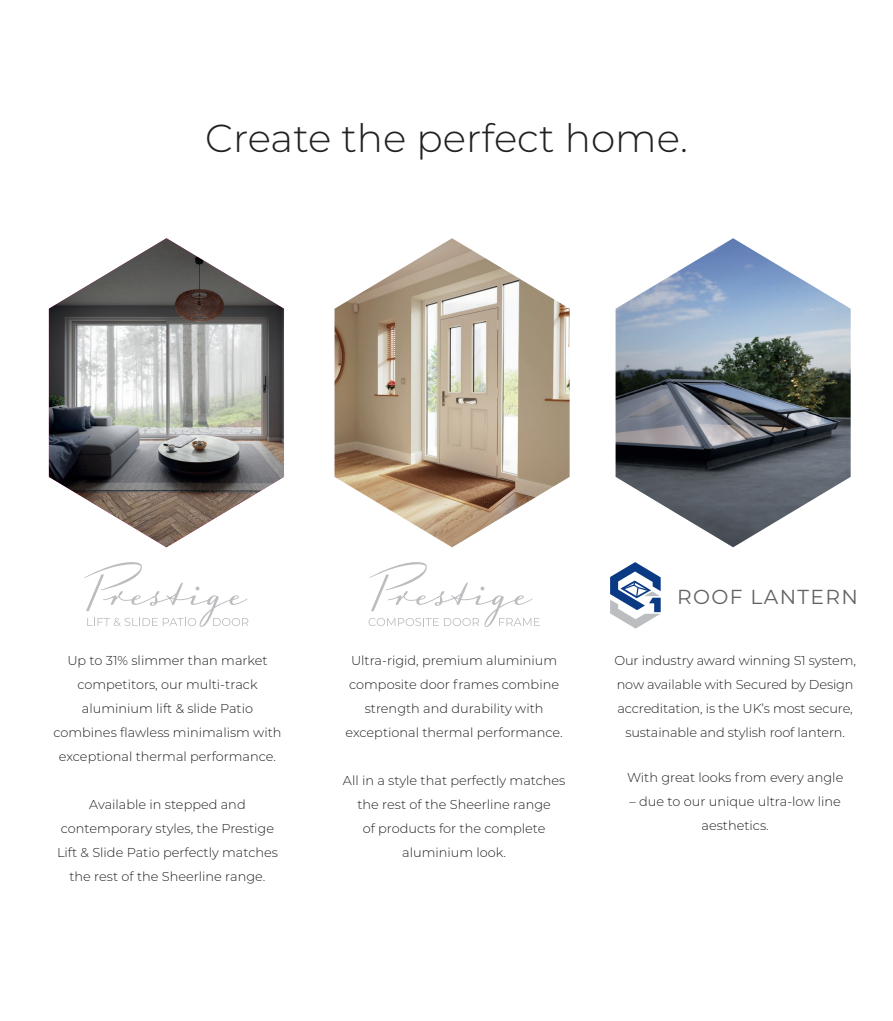
<style>
.page{position:relative;width:893px;height:1021px;background:#fff}
.page>*{position:absolute;margin:0;border:0;box-sizing:border-box;transform-origin:0 0}
.t1{font:300 39px "Montserrat";color:#231f20}
.t2{font:20.25px "Montserrat";letter-spacing:.07em;color:#636366}
.t3{font:300 12.9px/24px "Montserrat";color:#231f20;text-align:center}
</style>
<div class="page">
<img style="left:616px;top:238px;width:235px;height:309px">
<svg style="left:610px;top:562px;width:51px;height:66px"></svg>
<img style="left:49px;top:238px;width:235px;height:309px">
<img style="left:334px;top:238px;width:236px;height:309px">
<svg style="left:369px;top:562px;width:171px;height:65px"></svg>
<svg style="left:84px;top:562px;width:164px;height:65px"></svg>
<h1 class="t1" style="left:205px;top:111px;width:484px">Create the perfect home.</h1>
<p class="t3" style="left:53px;top:648px;width:230px">Up to 31% slimmer than market competitors, our multi-track aluminium lift &amp; slide Patio combines flawless minimalism with exceptional thermal performance.</p>
<p class="t3" style="left:57px;top:792px;width:222px">Available in stepped and contemporary styles, the Prestige<br>Lift &amp; Slide Patio perfectly matches the rest of the Sheerline range.</p>
<p class="t3" style="left:346px;top:648px;width:219px">Ultra-rigid, premium aluminium composite door frames combine strength and durability with exceptional thermal performance.</p>
<p class="t3" style="left:343px;top:767px;width:224px">All in a style that perfectly matches the rest of the Sheerline range<br>of products for the complete aluminium look.</p>
<h2 class="t2" style="left:677px;top:583px;width:183px">ROOF LANTERN</h2>
<p class="t3" style="left:614px;top:648px;width:243px">Our industry award winning S1 system, now available with Secured by Design accreditation, is the UK’s most secure, sustainable and stylish roof lantern.</p>
<p class="t3" style="left:627px;top:765px;width:218px">With great looks from every angle</p>
<p class="t3" style="left:629px;top:789px;width:213px">– due to our unique ultra-low line aesthetics.</p>
</div>
